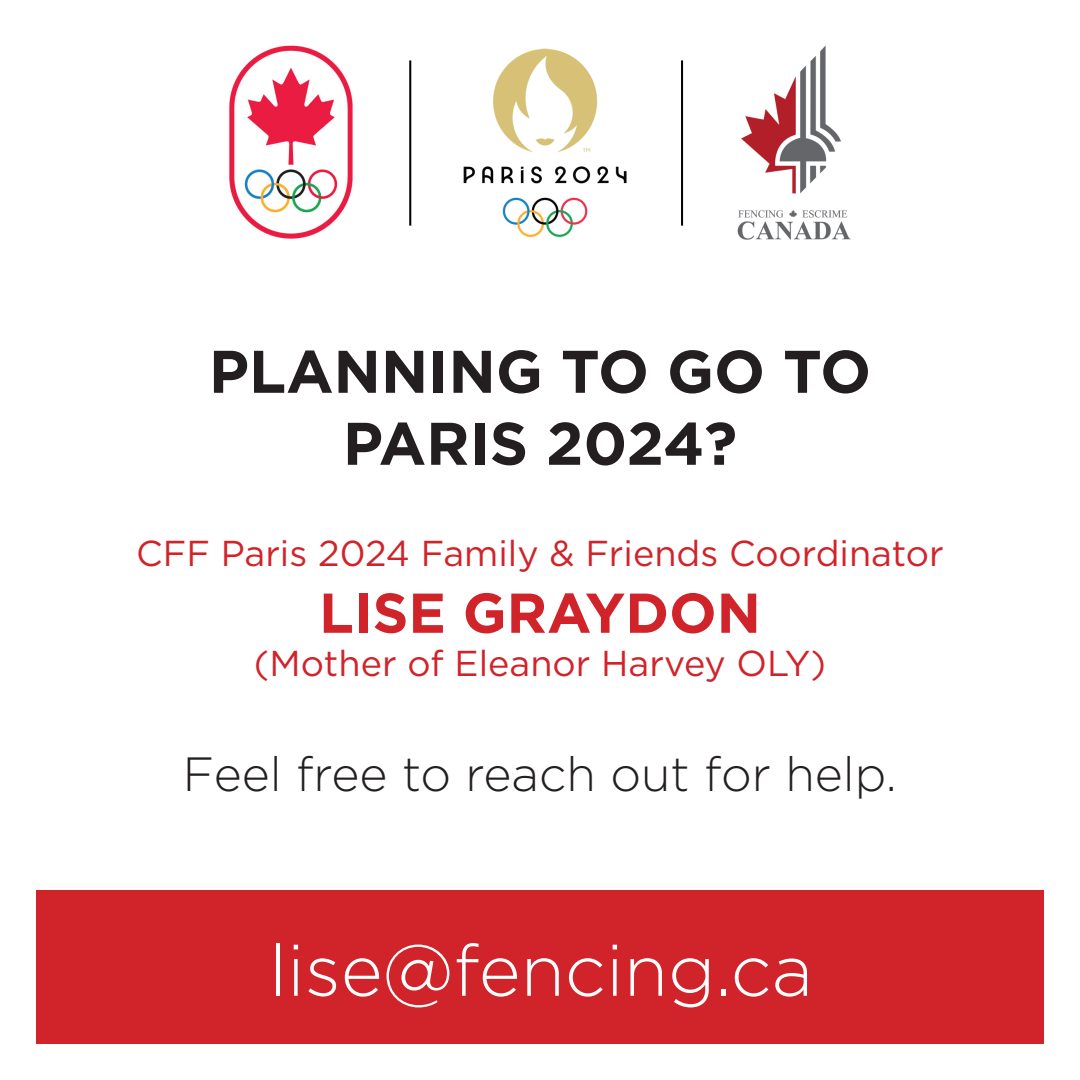
<style>
.page{position:relative;width:1080px;height:1080px;background:#fff}
.page>*{position:absolute;margin:0;border:0;box-sizing:border-box;transform-origin:0 0}
.t1{font:300 72px "Gotham";color:#fff}
.t2{font:700 60px/72px "Gotham";color:#231f20;text-align:center}
.t3{font:700 56px "Gotham";color:#d1232a}
.t4{font:300 48px "Gotham";color:#231f20}
.t5{font:36px "Gotham";color:#d1232a}
</style>
<div class="page">
<img style="left:229px;top:45px;width:622px;height:195px">
<div style="left:36px;top:890px;width:1008px;height:154px;background:#d1232a"></div>
<h2 class="t2" style="left:209px;top:335px;width:664px">PLANNING TO GO TO<br>PARIS 2024?</h2>
<p class="t5" style="left:136px;top:530px;width:809px">CFF Paris 2024 Family &amp; Friends Coordinator</p>
<h3 class="t3" style="left:319px;top:576px;width:443px">LISE GRAYDON</h3>
<p class="t5" style="left:254px;top:640px;width:574px">(Mother of Eleanor Harvey OLY)</p>
<h3 class="t4" style="left:183px;top:744px;width:716px">Feel free to reach out for help.</h3>
<h1 class="t1" style="left:269px;top:925px;width:546px">lise@fencing.ca</h1>
</div>
